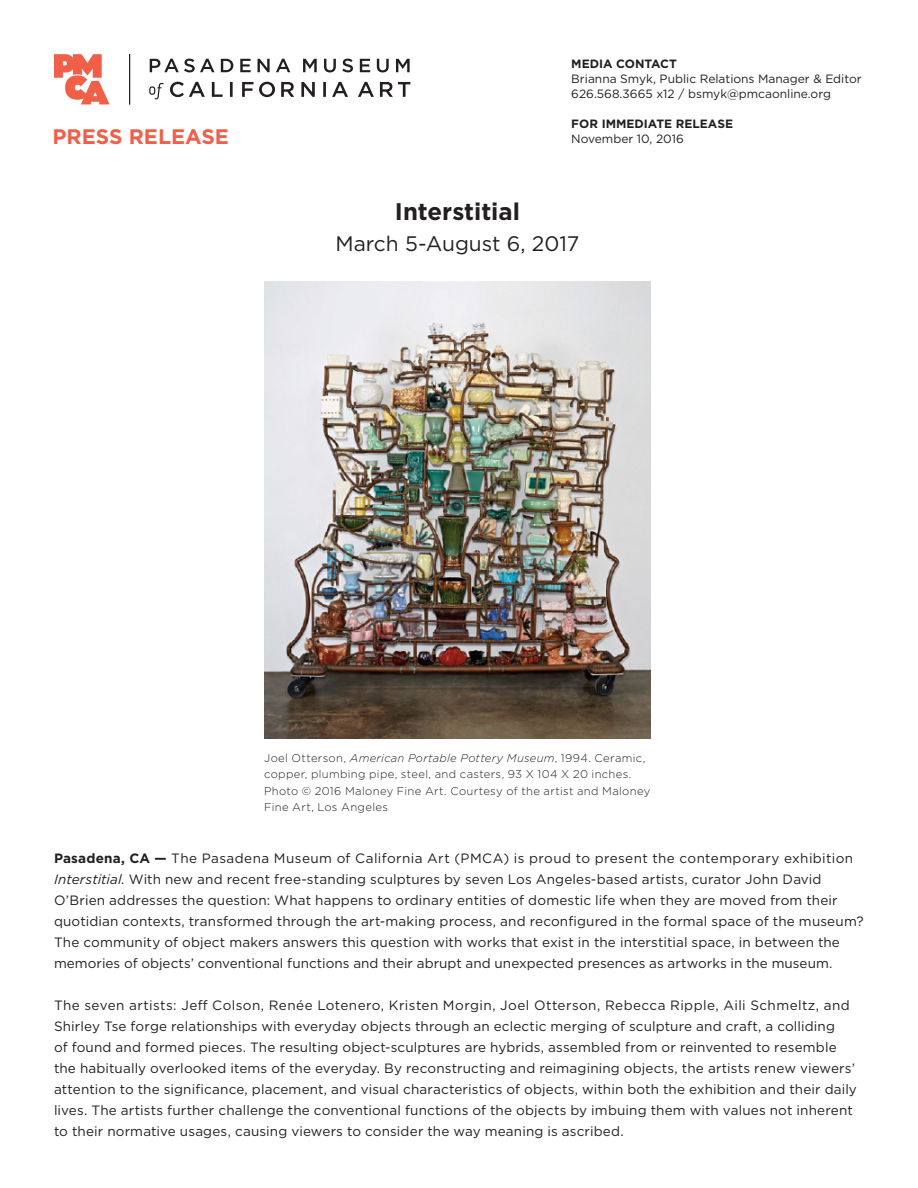
<style>
.page{position:relative;width:918px;height:1188px;background:#fff}
.page>*{position:absolute;margin:0;border:0;box-sizing:border-box;transform-origin:0 0}
.t1{font:700 24px "Gotham";color:#231f20}
.t2{font:21px "Gotham";color:#231f20}
.t3{font:700 21px "Gotham";color:#f15f49}
.t4{font:13.5px/21px "Gotham";letter-spacing:.01em;color:#231f20}
.t5{font:12px/15px "Gotham";color:#231f20}
.t6{font:700 12px "Gotham";color:#231f20}
.t7{font:300 11.25px/16.5px "Gotham";letter-spacing:.03em;color:#231f20}
.s1{font-style:italic}
.s2{font-weight:700}
</style>
<div class="page">
<svg style="left:129px;top:54px;width:281px;height:51px"></svg>
<svg style="left:54px;top:54px;width:56px;height:50px"></svg>
<img style="left:264px;top:281px;width:387px;height:458px">
<h2 class="t3" style="left:52px;top:123px;width:178px">PRESS RELEASE</h2>
<p class="t6" style="left:571px;top:56px;width:107px">MEDIA CONTACT</p>
<p class="t5" style="left:571px;top:71px;width:292px">Brianna Smyk, Public Relations Manager &amp; Editor<br>626.568.3665 x12 / bsmyk@pmcaonline.org</p>
<p class="t6" style="left:571px;top:116px;width:163px">FOR IMMEDIATE RELEASE</p>
<p class="t5" style="left:571px;top:131px;width:114px">November 10, 2016</p>
<h1 class="t1" style="left:395px;top:195px;width:127px">Interstitial</h1>
<h2 class="t2" style="left:335px;top:230px;width:246px">March 5-August 6, 2017</h2>
<p class="t7" style="left:264px;top:749px;width:388px">Joel Otterson, <span class="s1">American Portable Pottery Museum</span>, 1994. Ceramic, copper, plumbing pipe, steel, and casters, 93 X 104 X 20 inches.<br>Photo © 2016 Maloney Fine Art. Courtesy of the artist and Maloney Fine Art, Los Angeles</p>
<p class="t4" style="left:54px;top:847px;width:811px"><span class="s2">Pasadena, CA —</span> The Pasadena Museum of California Art (PMCA) is proud to present the contemporary exhibition <span class="s1">Interstitial</span>. With new and recent free-standing sculptures by seven Los Angeles-based artists, curator John David O’Brien addresses the question: What happens to ordinary entities of domestic life when they are moved from their quotidian contexts, transformed through the art-making process, and reconfigured in the formal space of the museum?<br>The community of object makers answers this question with works that exist in the interstitial space, in between the memories of objects’ conventional functions and their abrupt and unexpected presences as artworks in the museum.</p>
<p class="t4" style="left:54px;top:994px;width:804px">The seven artists: Jeff Colson, Renée Lotenero, Kristen Morgin, Joel Otterson, Rebecca Ripple, Aili Schmeltz, and Shirley Tse forge relationships with everyday objects through an eclectic merging of sculpture and craft, a colliding<br>of found and formed pieces. The resulting object-sculptures are hybrids, assembled from or reinvented to resemble the habitually overlooked items of the everyday. By reconstructing and reimagining objects, the artists renew viewers’ attention to the significance, placement, and visual characteristics of objects, within both the exhibition and their daily lives. The artists further challenge the conventional functions of the objects by imbuing them with values not inherent to their normative usages, causing viewers to consider the way meaning is ascribed.</p>
</div>
